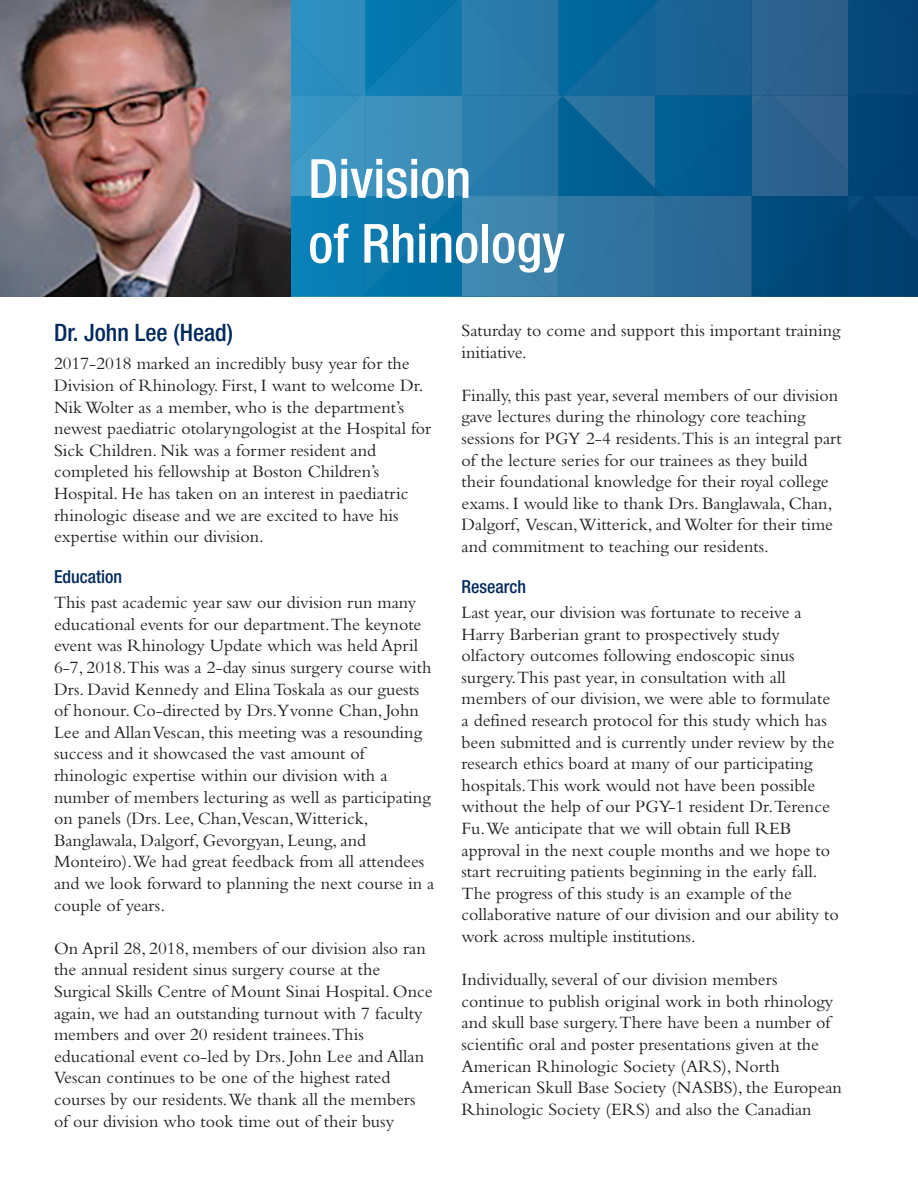
<style>
.page{position:relative;width:918px;height:1188px;background:#fff}
.page>*{position:absolute;margin:0;border:0;box-sizing:border-box;transform-origin:0 0}
.t1{font:500 condensed 54px "Helvetica Neue LT Std";color:#fff}
.t2{font:500 condensed 24px "Helvetica Neue LT Std";color:#00295d}
.t3{font:18px/21.6px "Bembo";color:#231f20}
.t4{font:500 condensed 18px "Helvetica Neue LT Std";color:#00295d}
</style>
<div class="page">
<svg style="left:290px;top:0;width:628px;height:297px;background:#1d6c9b"></svg>
<img style="left:0;top:0;width:290px;height:297px">
<p class="t1" style="left:308px;top:159px;width:164px">Division</p>
<p class="t1" style="left:308px;top:224px;width:258px">of Rhinology</p>
<p class="t2" style="left:54px;top:324px;width:181px">Dr. John Lee (Head)</p>
<p class="t3" style="left:54px;top:355px;width:379px">2017-2018 marked an incredibly busy year for the Division of Rhinology. First, I want to welcome Dr.<br>Nik Wolter as a member, who is the department’s newest paediatric otolaryngologist at the Hospital for Sick Children. Nik was a former resident and completed his fellowship at Boston Children’s Hospital. He has taken on an interest in paediatric rhinologic disease and we are excited to have his expertise within our division.</p>
<p class="t4" style="left:54px;top:570px;width:70px">Education</p>
<p class="t3" style="left:54px;top:593px;width:382px">This past academic year saw our division run many educational events for our department.The keynote event was Rhinology Update which was held April 6-7, 2018.This was a 2-day sinus surgery course with Drs. David Kennedy and Elina Toskala as our guests of honour. Co-directed by Drs.Yvonne Chan, John Lee and Allan Vescan, this meeting was a resounding success and it showcased the vast amount of rhinologic expertise within our division with a number of members lecturing as well as participating on panels (Drs. Lee, Chan,Vescan,Witterick, Banglawala, Dalgorf, Gevorgyan, Leung, and Monteiro).We had great feedback from all attendees and we look forward to planning the next course in a couple of years.</p>
<p class="t3" style="left:54px;top:939px;width:380px">On April 28, 2018, members of our division also ran the annual resident sinus surgery course at the Surgical Skills Centre of Mount Sinai Hospital. Once again, we had an outstanding turnout with 7 faculty members and over 20 resident trainees.This educational event co-led by Drs. John Lee and Allan Vescan continues to be one of the highest rated courses by our residents.We thank all the members of our division who took time out of their busy</p>
<p class="t3" style="left:462px;top:321px;width:380px">Saturday to come and support this important training initiative.</p>
<p class="t3" style="left:462px;top:386px;width:382px">Finally, this past year, several members of our division gave lectures during the rhinology core teaching sessions for PGY 2-4 residents.This is an integral part of the lecture series for our trainees as they build their foundational knowledge for their royal college exams. I would like to thank Drs. Banglawala, Chan, Dalgorf, Vescan,Witterick, and Wolter for their time and commitment to teaching our residents.</p>
<p class="t4" style="left:462px;top:580px;width:66px">Research</p>
<p class="t3" style="left:462px;top:603px;width:379px">Last year, our division was fortunate to receive a Harry Barberian grant to prospectively study olfactory outcomes following endoscopic sinus surgery.This past year, in consultation with all members of our division, we were able to formulate a defined research protocol for this study which has been submitted and is currently under review by the research ethics board at many of our participating hospitals.This work would not have been possible without the help of our PGY-1 resident Dr.Terence Fu.We anticipate that we will obtain full REB approval in the next couple months and we hope to start recruiting patients beginning in the early fall.<br>The progress of this study is an example of the collaborative nature of our division and our ability to work across multiple institutions.</p>
<p class="t3" style="left:462px;top:971px;width:382px">Individually, several of our division members continue to publish original work in both rhinology and skull base surgery.There have been a number of scientific oral and poster presentations given at the American Rhinologic Society (ARS), North American Skull Base Society (NASBS), the European Rhinologic Society (ERS) and also the Canadian</p>
</div>
